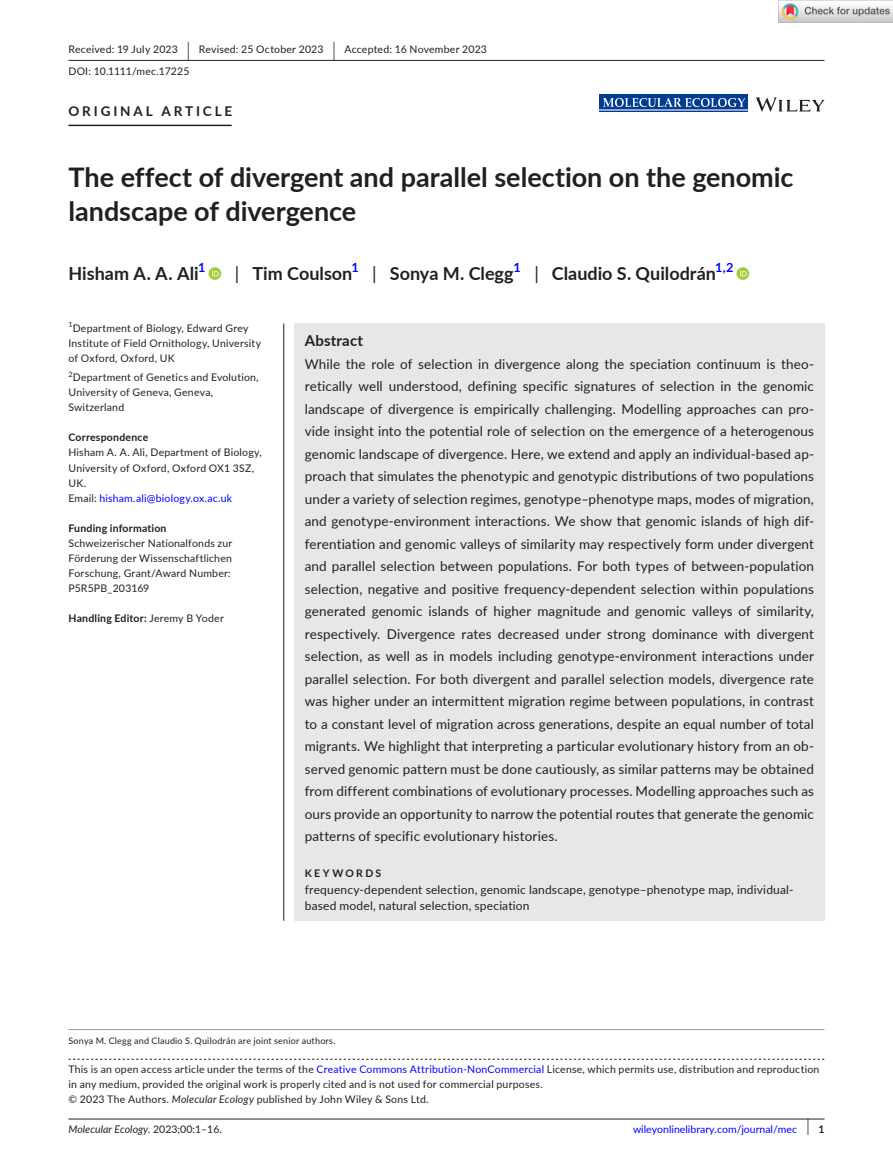
<style>
.page{position:relative;width:893px;height:1174px;background:#fff}
.page>*{position:absolute;margin:0;border:0;box-sizing:border-box;transform-origin:0 0}
.t1{font:700 27px/34.5px "Lato";color:#231f20}
.t2{font:700 18px "Lato";color:#231f20}
.t3{font:700 15px "Lato";letter-spacing:.015em;color:#231f20}
.t4{font:13.5px/22.5px "Lato";letter-spacing:.01em;color:#231f20;text-align:justify}
.t5{font:700 13.5px "Lato";letter-spacing:.215em;color:#231f20}
.t6{font:700 12.6px "Lato";color:#00f}
.t7{font:12px/16.5px "Lato";letter-spacing:.015em;color:#231f20}
.t8{font:10.5px/15px "Lato";letter-spacing:.02em;color:#231f20}
.t9{font:700 10.5px "Lato";letter-spacing:.02em;color:#231f20}
.t10{font:10.5px "Lato";color:#00f}
.t11{font:italic 10.5px "Lato";color:#231f20}
.t12{font:700 10.5px "Lato";letter-spacing:.22em;color:#231f20}
.t13{font:9px "Lato";letter-spacing:.025em;color:#231f20}
.t14{font:7.35px "Lato";color:#231f20}
.s1{font-size:19.65px}
.s2{font-weight:400}
.s3{color:#00f}
.s4{font-style:italic}
.s5{font-style:normal}
.s6{font-size:17.4px;color:#231f20}
.s7{font-weight:700;color:#231f20}
</style>
<div class="page">
<hr style="left:68px;top:1118px;width:756px;height:1px;background:#231f20">
<svg style="left:756px;top:97px;width:68px;height:15px"></svg>
<div style="left:599px;top:95px;width:149px;height:17px;background:#003d91"></div>
<img style="left:603px;top:98px;width:141px;height:9px">
<hr style="left:599px;top:109px;width:149px;height:2px;background:#96a6d0">
<hr style="left:68px;top:60px;width:756px;height:1px;background:#231f20">
<hr style="left:68px;top:125px;width:164px;height:1px;background:#231f20">
<svg style="left:209px;top:267px;width:12px;height:13px"></svg>
<svg style="left:212px;top:269px;width:7px;height:7px"></svg>
<svg style="left:736px;top:267px;width:13px;height:13px"></svg>
<svg style="left:740px;top:269px;width:7px;height:7px"></svg>
<svg style="left:68px;top:1058px;width:756px;height:1px"></svg>
<hr style="left:68px;top:1029px;width:756px;height:1px;background:#939598">
<div style="left:294px;top:323px;width:530px;height:597px;background:#e6e7e9"></div>
<hr style="left:283px;top:323px;width:1px;height:597px;background:#231f20">
<img style="left:779px;top:0;width:114px;height:23px">
<p class="t8" style="left:68px;top:38px;width:420px;line-height:21.8px">Received: 19 July 2023 <span class="s1">|</span> Revised: 25 October 2023 <span class="s1">|</span> Accepted: 16 November 2023<br>DOI: 10.1111/mec.17225</p>
<p class="t5" style="left:68px;top:101px;width:165px">ORIGINAL ARTICLE</p>
<h1 class="t1" style="left:68px;top:159px;width:726px">The effect of divergent and parallel selection on the genomic landscape of divergence</h1>
<h2 class="t2" style="left:68px;top:260px;width:132px">Hisham A. A. Ali</h2>
<p class="t6" style="left:198px;top:258px;width:9px">1</p>
<h2 class="t2" style="left:235px;top:260px;width:119px"><span class="s2">|</span> Tim Coulson</h2>
<p class="t6" style="left:351px;top:258px;width:9px">1</p>
<h2 class="t2" style="left:372px;top:260px;width:143px"><span class="s2">|</span> Sonya M. Clegg</h2>
<p class="t6" style="left:514px;top:258px;width:9px">1</p>
<h2 class="t2" style="left:534px;top:260px;width:183px"><span class="s2">|</span> Claudio S. Quilodrán</h2>
<p class="t6" style="left:715px;top:258px;width:20px">1,2</p>
<p class="t14" style="left:68px;top:319px;width:6px">1</p>
<p class="t8" style="left:68px;top:320px;width:194px;text-indent:4px">Department of Biology, Edward Grey<br>Institute of Field Ornithology, University of Oxford, Oxford, UK</p>
<p class="t14" style="left:68px;top:369px;width:6px">2</p>
<p class="t8" style="left:68px;top:370px;width:192px;text-indent:4px">Department of Genetics and Evolution,<br>University of Geneva, Geneva,<br>Switzerland</p>
<p class="t9" style="left:68px;top:430px;width:81px">Correspondence</p>
<p class="t8" style="left:68px;top:445px;width:195px">Hisham A. A. Ali, Department of Biology,<br>University of Oxford, Oxford OX1 3SZ,<br>UK.<br>Email: <span class="s3">hisham.ali@biology.ox.ac.uk</span></p>
<p class="t9" style="left:68px;top:520px;width:100px">Funding information</p>
<p class="t8" style="left:68px;top:535px;width:165px">Schweizerischer Nationalfonds zur<br>Förderung der Wissenschaftlichen<br>Forschung, Grant/Award Number:<br>P5R5PB_203169</p>
<p class="t9" style="left:68px;top:610px;width:157px">Handling Editor: <span class="s2">Jeremy B Yoder</span></p>
<p class="t3" style="left:305px;top:329px;width:60px">Abstract</p>
<p class="t4" style="left:305px;top:352px;width:511px">While the role of selection in divergence along the speciation continuum is theo&shy;retically well understood, defining specific signatures of selection in the genomic landscape of divergence is empirically challenging. Modelling approaches can pro&shy;vide insight into the potential role of selection on the emergence of a heterogenous genomic landscape of divergence. Here, we extend and apply an individual-based ap&shy;proach that simulates the phenotypic and genotypic distributions of two populations under a variety of selection regimes, genotype–phenotype maps, modes of migration, and genotype-environment interactions. We show that genomic islands of high dif&shy;ferentiation and genomic valleys of similarity may respectively form under divergent and parallel selection between populations. For both types of between-population selection, negative and positive frequency-dependent selection within populations generated genomic islands of higher magnitude and genomic valleys of similarity, respectively. Divergence rates decreased under strong dominance with divergent selection, as well as in models including genotype-environment interactions under parallel selection. For both divergent and parallel selection models, divergence rate was higher under an intermittent migration regime between populations, in contrast to a constant level of migration across generations, despite an equal number of total migrants. We highlight that interpreting a particular evolutionary history from an ob&shy;served genomic pattern must be done cautiously, as similar patterns may be obtained from different combinations of evolutionary processes. Modelling approaches such as ours provide an opportunity to narrow the potential routes that generate the genomic patterns of specific evolutionary histories.</p>
<p class="t12" style="left:305px;top:865px;width:78px">KEYWORDS</p>
<p class="t7" style="left:305px;top:880px;width:490px">frequency-dependent selection, genomic landscape, genotype–phenotype map, individual&shy;based model, natural selection, speciation</p>
<p class="t13" style="left:68px;top:1033px;width:269px">Sonya M. Clegg and Claudio S. Quilodrán are joint senior authors.</p>
<p class="t8" style="left:68px;top:1061px;width:752px">This is an open access article under the terms of the <span class="s3">Creative Commons Attribution-NonCommercial</span> License, which permits use, distribution and reproduction in any medium, provided the original work is properly cited and is not used for commercial purposes.<br>© 2023 The Authors. <span class="s4">Molecular Ecology</span> published by John Wiley &amp; Sons Ltd.</p>
<p class="t11" style="left:68px;top:1121px;width:155px">Molecular Ecology. <span class="s5">2023;00:1–16.</span></p>
<p class="t10" style="left:633px;top:1121px;width:193px">wileyonlinelibrary.com/journal/mec <span class="s6">|</span> <span class="s7">1</span></p>
</div>
